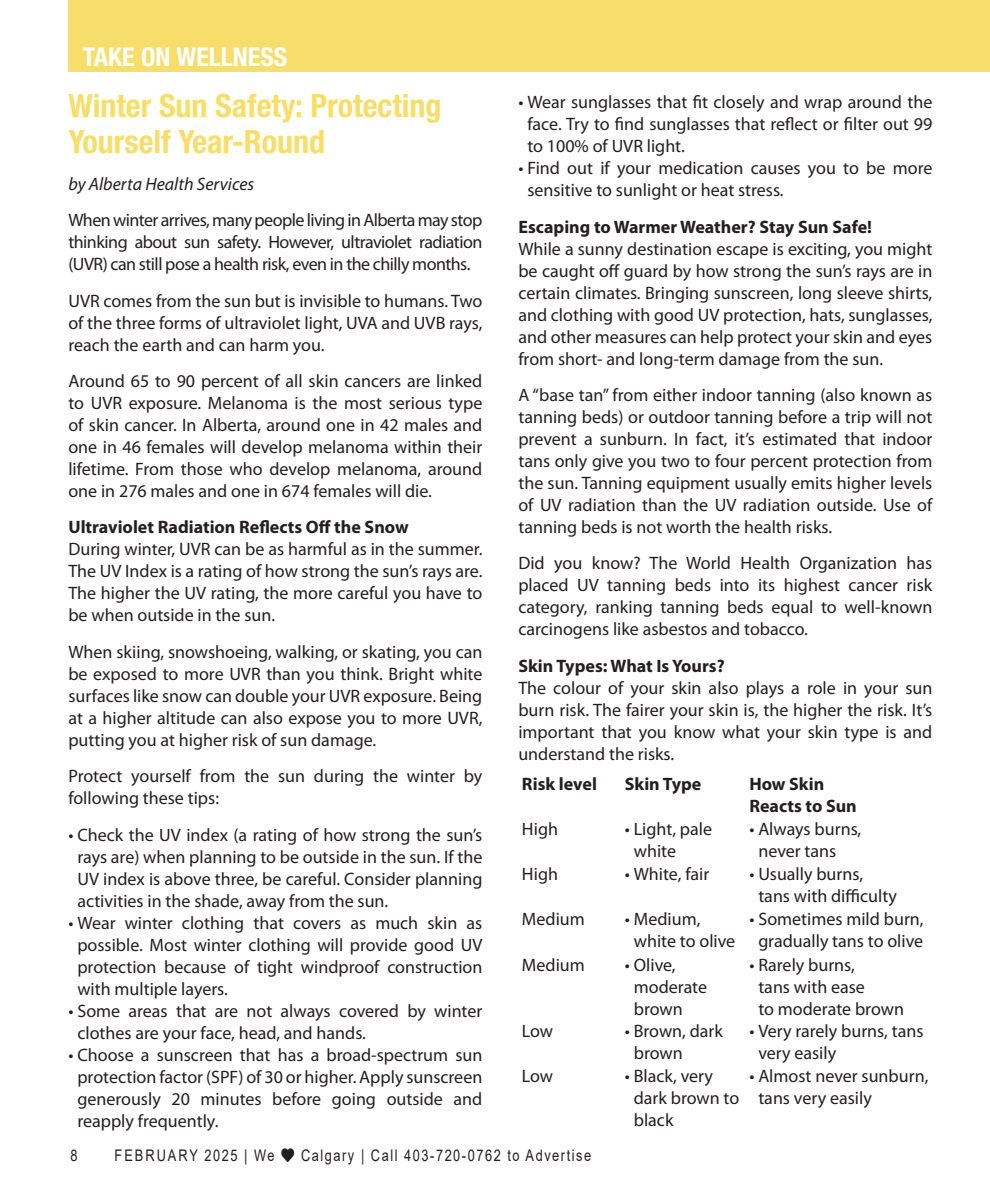
<style>
.page{position:relative;width:990px;height:1188px;background:#fff}
.page>*{position:absolute;margin:0;border:0;box-sizing:border-box;transform-origin:0 0}
.In_Around_title{font:700 condensed 32px/36px "Helvetica Neue LT Std";color:#f7de6a}
.t1{font:700 condensed 26px "Helvetica Neue LT Std";color:#fff}
.Body_text{font:18px/22px "Myriad Pro";color:#231f20;text-align:justify}
.Subhead{font:700 18px "Myriad Pro";color:#231f20}
.Body_text-2{font:700 18px/22px "Myriad Pro";color:#231f20}
.Body_text-3{font:italic 18px "Myriad Pro";color:#231f20}
.t2{font:16px "Arial";letter-spacing:.12em;color:#231f20;scale:.8 1}
</style>
<div class="page">
<div style="left:68px;top:0;width:922px;height:72px;background:#f7de6a"></div>
<p class="t1" style="left:83px;top:41px;width:206px">TAKE ON WELLNESS</p>
<p class="In_Around_title" style="left:68px;top:88px;width:375px">Winter Sun Safety: Protecting<br>Yourself Year-Round</p>
<p class="Body_text-3" style="left:68px;top:173px;width:187px">by Alberta Health Services</p>
<p class="Body_text" style="left:68px;top:209px;width:416px">When winter arrives, many people living in Alberta may stop thinking about sun safety. However, ultraviolet radiation (UVR) can still pose a health risk, even in the chilly months.</p>
<p class="Body_text" style="left:68px;top:289px;width:416px">UVR comes from the sun but is invisible to humans. Two of the three forms of ultraviolet light, UVA and UVB rays, reach the earth and can harm you.</p>
<p class="Body_text" style="left:68px;top:370px;width:416px">Around 65 to 90 percent of all skin cancers are linked to UVR exposure. Melanoma is the most serious type of skin cancer. In Alberta, around one in 42 males and one in 46 females will develop melanoma within their lifetime. From those who develop melanoma, around one in 276 males and one in 674 females will die.</p>
<p class="Subhead" style="left:68px;top:516px;width:342px">Ultraviolet Radiation Reflects Off the Snow</p>
<p class="Body_text" style="left:68px;top:538px;width:416px">During winter, UVR can be as harmful as in the summer.<br>The UV Index is a rating of how strong the sun’s rays are.<br>The higher the UV rating, the more careful you have to be when outside in the sun.</p>
<p class="Body_text" style="left:68px;top:641px;width:416px">When skiing, snowshoeing, walking, or skating, you can be exposed to more UVR than you think. Bright white surfaces like snow can double your UVR exposure. Being at a higher altitude can also expose you to more UVR, putting you at higher risk of sun damage.</p>
<p class="Body_text" style="left:68px;top:765px;width:416px">Protect yourself from the sun during the winter by following these tips:</p>
<p class="Body_text" style="left:77px;top:823px;width:407px;text-indent:-9px">• Check the UV index (a rating of how strong the sun’s rays are) when planning to be outside in the sun. If the UV index is above three, be careful. Consider planning activities in the shade, away from the sun.</p>
<p class="Body_text" style="left:77px;top:911px;width:407px;text-indent:-9px">• Wear winter clothing that covers as much skin as possible. Most winter clothing will provide good UV protection because of tight windproof construction with multiple layers.</p>
<p class="Body_text" style="left:77px;top:999px;width:407px;text-indent:-9px">• Some areas that are not always covered by winter clothes are your face, head, and hands.</p>
<p class="Body_text" style="left:77px;top:1043px;width:407px;text-indent:-9px">• Choose a sunscreen that has a broad-spectrum sun protection factor (SPF) of 30 or higher. Apply sunscreen generously 20 minutes before going outside and reapply frequently.</p>
<p class="Body_text" style="left:527px;top:91px;width:407px;text-indent:-9px">• Wear sunglasses that fit closely and wrap around the face. Try to find sunglasses that reflect or filter out 99 to 100% of UVR light.</p>
<p class="Body_text" style="left:527px;top:157px;width:407px;text-indent:-9px">• Find out if your medication causes you to be more sensitive to sunlight or heat stress.</p>
<p class="Subhead" style="left:518px;top:215px;width:355px">Escaping to Warmer Weather? Stay Sun Safe!</p>
<p class="Body_text" style="left:518px;top:237px;width:416px">While a sunny destination escape is exciting, you might be caught off guard by how strong the sun’s rays are in certain climates. Bringing sunscreen, long sleeve shirts, and clothing with good UV protection, hats, sunglasses, and other measures can help protect your skin and eyes from short- and long-term damage from the sun.</p>
<p class="Body_text" style="left:518px;top:384px;width:416px">A “base tan” from either indoor tanning (also known as tanning beds) or outdoor tanning before a trip will not prevent a sunburn. In fact, it’s estimated that indoor tans only give you two to four percent protection from the sun. Tanning equipment usually emits higher levels of UV radiation than the UV radiation outside. Use of tanning beds is not worth the health risks.</p>
<p class="Body_text" style="left:518px;top:552px;width:415px">Did you know? The World Health Organization has placed UV tanning beds into its highest cancer risk category, ranking tanning beds equal to well-known carcinogens like asbestos and tobacco.</p>
<p class="Subhead" style="left:518px;top:654px;width:208px">Skin Types: What Is Yours?</p>
<p class="Body_text" style="left:518px;top:676px;width:416px">The colour of your skin also plays a role in your sun burn risk. The fairer your skin is, the higher the risk. It’s important that you know what your skin type is and understand the risks.</p>
<p class="Body_text-2" style="left:522px;top:773px;width:77px">Risk level</p>
<p class="Body_text-2" style="left:625px;top:773px;width:78px">Skin Type</p>
<p class="Body_text-2" style="left:749px;top:773px;width:109px">How Skin<br>Reacts to Sun</p>
<p class="Body_text" style="left:522px;top:818px;width:38px">High</p>
<p class="Body_text" style="left:634px;top:818px;width:80px;text-indent:-9px">• Light, pale white</p>
<p class="Body_text" style="left:758px;top:818px;width:104px;text-indent:-9px">• Always burns, never tans</p>
<p class="Body_text" style="left:522px;top:863px;width:38px">High</p>
<p class="Body_text" style="left:625px;top:863px;width:86px">• White, fair</p>
<p class="Body_text" style="left:758px;top:863px;width:140px;text-indent:-9px">• Usually burns, tans with difficulty</p>
<p class="Body_text" style="left:522px;top:907px;width:64px">Medium</p>
<p class="Body_text" style="left:634px;top:907px;width:103px;text-indent:-9px">• Medium, white to olive</p>
<p class="Body_text" style="left:749px;top:907px;width:176px;text-align:center">• Sometimes mild burn, gradually tans to olive</p>
<p class="Body_text" style="left:522px;top:953px;width:64px">Medium</p>
<p class="Body_text" style="left:634px;top:953px;width:75px;text-align:left;text-indent:-9px">• Olive, moderate brown</p>
<p class="Body_text" style="left:758px;top:953px;width:147px;text-align:left;text-indent:-9px">• Rarely burns,<br>tans with ease<br>to moderate brown</p>
<p class="Body_text" style="left:522px;top:1020px;width:33px">Low</p>
<p class="Body_text" style="left:634px;top:1020px;width:91px;text-indent:-9px">• Brown, dark brown</p>
<p class="Body_text" style="left:758px;top:1020px;width:167px;text-indent:-9px">• Very rarely burns, tans very easily</p>
<p class="Body_text" style="left:522px;top:1065px;width:33px">Low</p>
<p class="Body_text" style="left:634px;top:1065px;width:107px;text-align:left;text-indent:-9px">• Black, very dark brown to black</p>
<p class="Body_text" style="left:758px;top:1065px;width:172px;text-indent:-9px">• Almost never sunburn, tans very easily</p>
<p class="t2" style="left:71px;top:1144px;width:10px">8</p>
<p class="t2" style="left:115px;top:1144px;width:597px">FEBRUARY 2025 | We ♥ Calgary | Call 403-720-0762 to Advertise</p>
</div>
